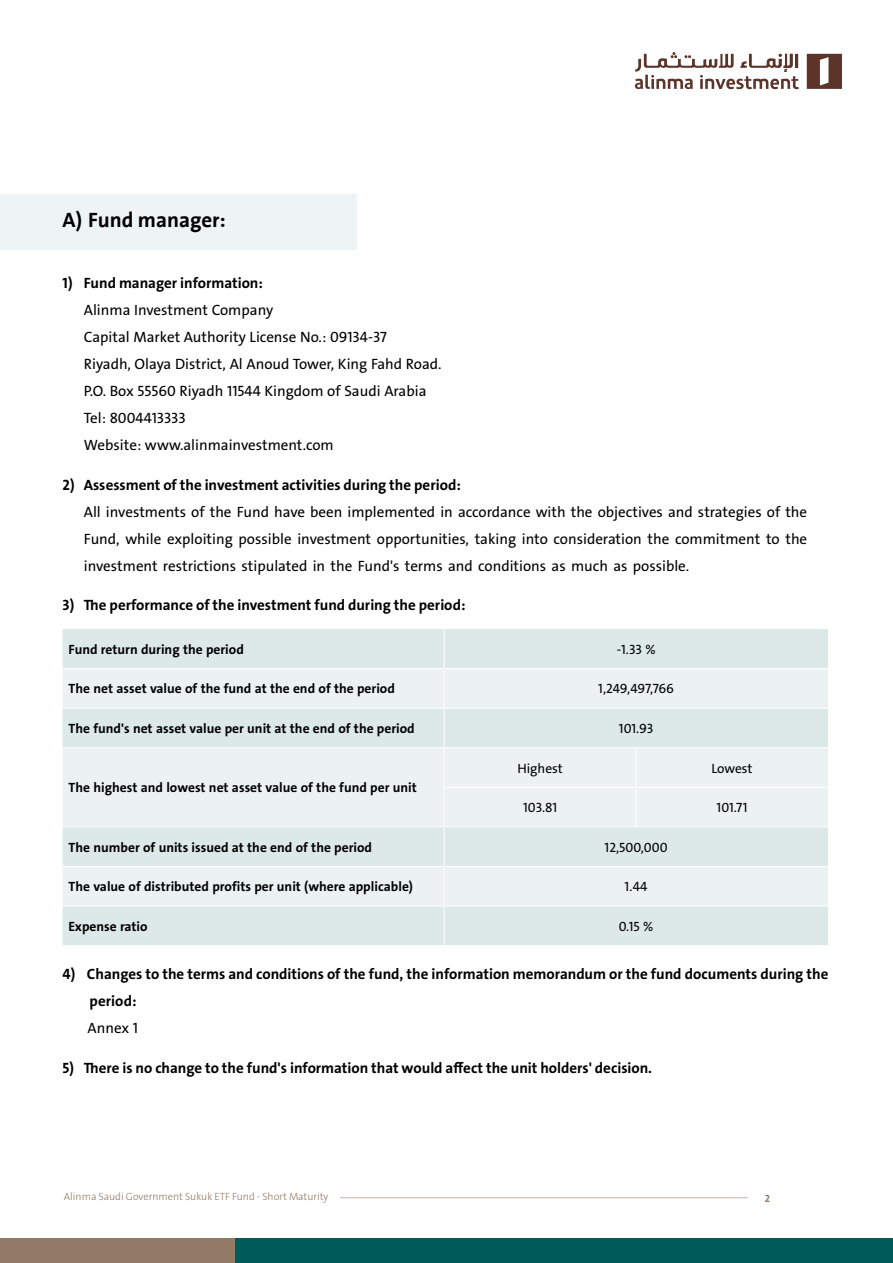
<style>
.page{position:relative;width:893px;height:1263px;background:#fff}
.page>*{position:absolute;margin:0;border:0;box-sizing:border-box;transform-origin:0 0}
.t1{font:700 21px "The Sans Arab";color:#000}
.t2{font:15px/27px "Alinma The Sans";color:#000}
.t3{font:700 15px "Bahij The Sans Arabic";color:#000}
.t4{font:700 13.5px "Alinma The Sans";color:#000}
.t5{font:13.5px "Alinma The Sans";color:#000}
.t6{font:300 10.5px "Bahij The Sans Arabic";color:#927b66}
.t7{font:700 10.5px "Bahij The Sans Arabic";color:#927b66}
</style>
<div class="page">
<div style="left:635px;top:52px;width:207px;height:38px;background:linear-gradient(to bottom,#fff,#fff)"></div>
<svg style="left:635px;top:52px;width:164px;height:37px"></svg>
<svg style="left:807px;top:54px;width:35px;height:35px"></svg>
<hr style="left:340px;top:1197px;width:408px;height:1px;background:#d3cac2">
<div style="left:0;top:1239px;width:236px;height:24px;background:#927b66"></div>
<div style="left:236px;top:1239px;width:657px;height:24px;background:#005b5a"></div>
<div style="left:0;top:194px;width:356px;height:55px;background:#eef3f6"></div>
<div style="left:63px;top:629px;width:765px;height:316px;background:#dde8e9"></div>
<svg style="left:63px;top:669px;width:765px;height:237px;background:#e7eeef"></svg>
<hr style="left:444px;top:629px;width:1px;height:39px;background:#fff">
<hr style="left:63px;top:668px;width:381px;height:1px;background:#fff">
<hr style="left:444px;top:668px;width:192px;height:1px;background:#fff">
<hr style="left:444px;top:669px;width:1px;height:39px;background:#fff">
<hr style="left:636px;top:668px;width:192px;height:1px;background:#fff">
<hr style="left:63px;top:708px;width:381px;height:1px;background:#fff">
<hr style="left:444px;top:708px;width:192px;height:1px;background:#fff">
<hr style="left:444px;top:709px;width:1px;height:38px;background:#fff">
<hr style="left:636px;top:708px;width:192px;height:1px;background:#fff">
<hr style="left:63px;top:747px;width:381px;height:1px;background:#fff">
<hr style="left:444px;top:747px;width:192px;height:1px;background:#fff">
<hr style="left:444px;top:748px;width:1px;height:39px;background:#fff">
<hr style="left:636px;top:747px;width:192px;height:1px;background:#fff">
<hr style="left:636px;top:748px;width:1px;height:39px;background:#fff">
<hr style="left:444px;top:787px;width:192px;height:1px;background:#fff">
<hr style="left:444px;top:788px;width:1px;height:38px;background:#fff">
<hr style="left:636px;top:787px;width:192px;height:1px;background:#fff">
<hr style="left:636px;top:788px;width:1px;height:38px;background:#fff">
<hr style="left:63px;top:826px;width:381px;height:1px;background:#fff">
<hr style="left:444px;top:826px;width:192px;height:1px;background:#fff">
<hr style="left:444px;top:827px;width:1px;height:39px;background:#fff">
<hr style="left:636px;top:826px;width:192px;height:1px;background:#fff">
<hr style="left:63px;top:866px;width:381px;height:1px;background:#fff">
<hr style="left:444px;top:866px;width:192px;height:1px;background:#fff">
<hr style="left:444px;top:867px;width:1px;height:39px;background:#fff">
<hr style="left:636px;top:866px;width:192px;height:1px;background:#fff">
<hr style="left:63px;top:906px;width:381px;height:1px;background:#fff">
<hr style="left:444px;top:906px;width:192px;height:1px;background:#fff">
<hr style="left:444px;top:906px;width:1px;height:39px;background:#fff">
<hr style="left:636px;top:906px;width:192px;height:1px;background:#fff">
<h1 class="t1" style="left:63px;top:206px;width:165px">A) Fund manager:</h1>
<p class="t3" style="left:63px;top:274px;width:11px">)1</p>
<p class="t3" style="left:63px;top:476px;width:14px">)2</p>
<p class="t3" style="left:63px;top:596px;width:13px">)3</p>
<p class="t3" style="left:84px;top:274px;width:181px">Fund manager information:</p>
<p class="t2" style="left:84px;top:296px;width:359px">Alinma Investment Company<br>Capital Market Authority License No.: 09134-37<br>Riyadh, Olaya District, Al Anoud Tower, King Fahd Road.<br>O.P . Box 55560 Riyadh 11544 Kingdom of Saudi Arabia Tel: 8004413333<br>Website: www.alinmainvestment.com</p>
<p class="t3" style="left:84px;top:476px;width:379px">Assessment of the investment activities during the period:</p>
<p class="t2" style="left:84px;top:498px;width:725px;text-align:justify">All investments of the Fund have been implemented in accordance with the objectives and strategies of the Fund, while exploiting possible investment opportunities, taking into consideration the commitment to the investment restrictions stipulated in the Fund s' terms and conditions as much as possible.</p>
<p class="t3" style="left:84px;top:596px;width:383px">The performance of the investment fund during the period:</p>
<p class="t4" style="left:69px;top:641px;width:177px">Fund return during the period</p>
<p class="t5" style="left:617px;top:641px;width:40px">-1.33 %</p>
<p class="t4" style="left:69px;top:680px;width:328px">The net asset value of the fund at the end of the period</p>
<p class="t5" style="left:598px;top:680px;width:77px">1,249,497,766</p>
<p class="t4" style="left:69px;top:720px;width:348px">The fund s' net asset value per unit at the end of the period</p>
<p class="t5" style="left:619px;top:720px;width:36px">101.93</p>
<p class="t5" style="left:517px;top:760px;width:47px">Highest</p>
<p class="t5" style="left:711px;top:760px;width:43px">Lowest</p>
<p class="t4" style="left:69px;top:779px;width:350px">The highest and lowest net asset value of the fund per unit</p>
<p class="t5" style="left:523px;top:799px;width:36px">103.81</p>
<p class="t5" style="left:717px;top:799px;width:32px">101.71</p>
<p class="t4" style="left:69px;top:838px;width:305px">The number of units issued at the end of the period</p>
<p class="t5" style="left:605px;top:839px;width:65px">12,500,000</p>
<p class="t4" style="left:69px;top:878px;width:346px">The value of distributed profits per unit (where applicable(</p>
<p class="t5" style="left:625px;top:878px;width:24px">1.44</p>
<p class="t4" style="left:69px;top:917px;width:81px">Expense ratio</p>
<p class="t3" style="left:87px;top:965px;width:743px">Changes to the terms and conditions of the fund, the information memorandum or the fund documents during the</p>
<p class="t5" style="left:619px;top:918px;width:36px">0.15 %</p>
<p class="t3" style="left:63px;top:965px;width:14px">4)</p>
<p class="t3" style="left:63px;top:1059px;width:13px">)5</p>
<p class="t3" style="left:90px;top:992px;width:49px">period:</p>
<p class="t2" style="left:88px;top:1014px;width:52px">Annex 1</p>
<p class="t3" style="left:84px;top:1059px;width:570px">There is no change to the fund s' information that would affect the unit holders' decision.</p>
<p class="t6" style="left:64px;top:1187px;width:266px">Alinma Saudi Government Sukuk ETF Fund - Short Maturity</p>
<p class="t7" style="left:765px;top:1192px;width:7px">2</p>
</div>
